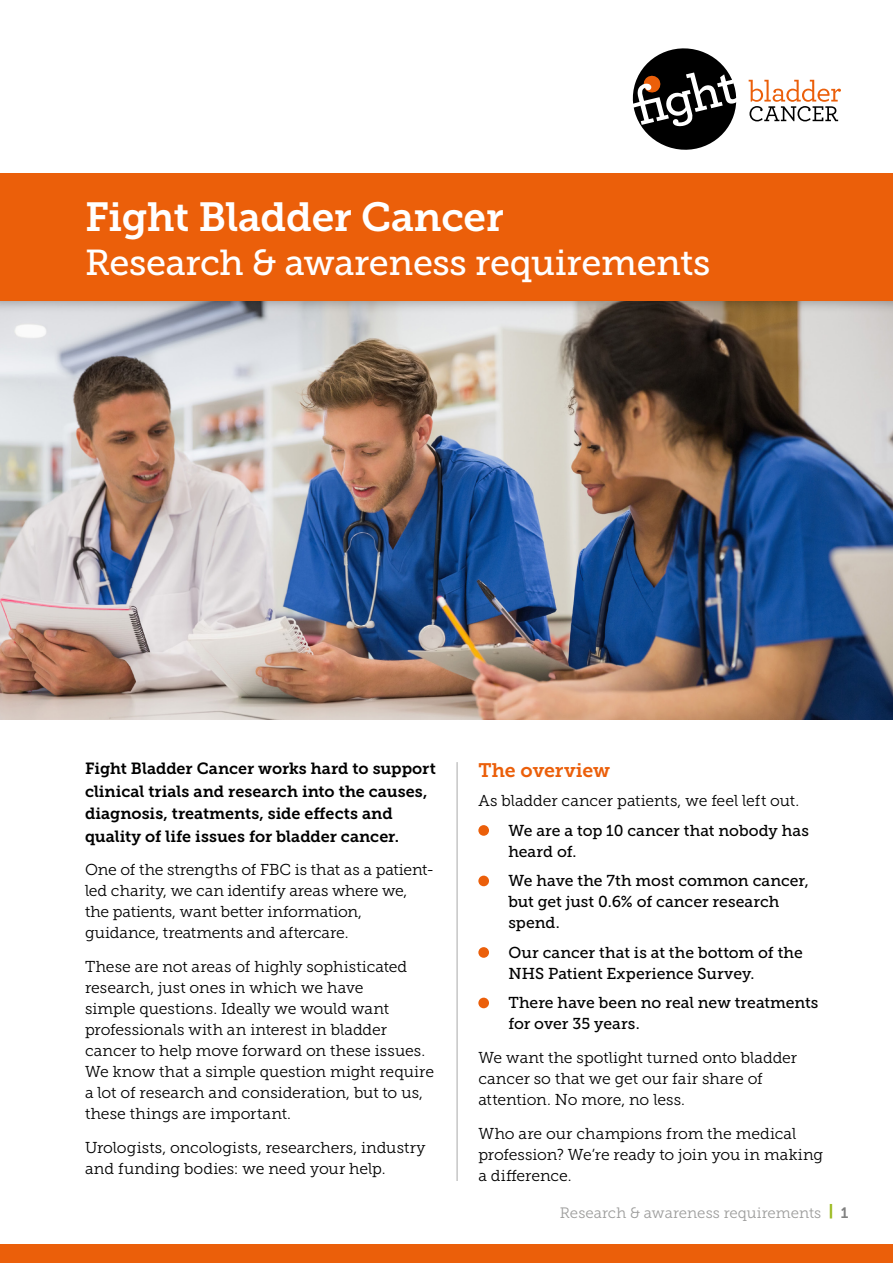
<style>
.page{position:relative;width:893px;height:1263px;background:#fff}
.page>*{position:absolute;margin:0;border:0;box-sizing:border-box;transform-origin:0 0}
.t1{font:40.5px "Museo Slab 700";letter-spacing:-.01em;color:#fff}
.t2{font:36px "Museo Slab 500";letter-spacing:-.01em;color:#fff}
.t3{font:19.5px "Museo Slab 700";letter-spacing:-.005em;color:#eb5f0a}
.t4{font:16.2px/22.5px "Museo Slab 700";color:#000}
.t5{font:15.75px/21px "Museo Slab 300";letter-spacing:-.005em;color:#000}
.t6{font:15.75px/21px "Museo Slab 500";color:#000}
.t7{font:15px "Museo Slab 300";color:#9d9d9c}
.s1{font-family:"Museo Slab 900";color:#9bba1f}
.s2{font-family:"Museo Slab 700";color:#808080}
</style>
<div class="page">
<div style="left:0;top:1244px;width:893px;height:19px;background:#eb5f0a"></div>
<img style="left:0;top:313px;width:893px;height:407px">
<div style="left:0;top:176px;width:893px;height:137px;background:#000;opacity:.4"></div>
<div style="left:0;top:173px;width:893px;height:128px;background:#eb5f0a"></div>
<div style="left:478px;top:825px;width:11px;height:11px;background:#eb5f0a;border-radius:50%"></div>
<div style="left:478px;top:876px;width:11px;height:10px;background:#eb5f0a;border-radius:50%"></div>
<div style="left:478px;top:947px;width:11px;height:11px;background:#eb5f0a;border-radius:50%"></div>
<div style="left:478px;top:998px;width:11px;height:10px;background:#eb5f0a;border-radius:50%"></div>
<svg style="left:749px;top:80px;width:92px;height:41px"></svg>
<svg style="left:632px;top:48px;width:105px;height:102px"></svg>
<hr style="left:456px;top:762px;width:2px;height:419px;background:#c6c6c6">
<h1 class="t1" style="left:85px;top:194px;width:420px">Fight Bladder Cancer</h1>
<h2 class="t2" style="left:85px;top:242px;width:627px">Research &amp; awareness requirements</h2>
<p class="t4" style="left:85px;top:757px;width:352px">Fight Bladder Cancer works hard to support clinical trials and research into the causes, diagnosis, treatments, side effects and quality of life issues for bladder cancer.</p>
<p class="t5" style="left:85px;top:860px;width:351px">One of the strengths of FBC is that as a patient&shy;led charity, we can identify areas where we, the patients, want better information, guidance, treatments and aftercare.</p>
<p class="t5" style="left:85px;top:956px;width:351px">These are not areas of highly sophisticated research, just ones in which we have<br>simple questions. Ideally we would want professionals with an interest in bladder cancer to help move forward on these issues.<br>We know that a simple question might require a lot of research and consideration, but to us, these things are important.</p>
<p class="t5" style="left:85px;top:1137px;width:342px">Urologists, oncologists, researchers, industry and funding bodies: we need your help.</p>
<p class="t3" style="left:478px;top:759px;width:133px">The overview</p>
<p class="t5" style="left:478px;top:790px;width:322px">As bladder cancer patients, we feel left out.</p>
<p class="t6" style="left:508px;top:820px;width:302px">We are a top 10 cancer that nobody has heard of.</p>
<p class="t6" style="left:508px;top:870px;width:302px">We have the 7th most common cancer, but get just 0.6% of cancer research spend.</p>
<p class="t6" style="left:508px;top:942px;width:296px">Our cancer that is at the bottom of the<br>NHS Patient Experience Survey.</p>
<p class="t6" style="left:508px;top:992px;width:312px">There have been no real new treatments for over 35 years.</p>
<p class="t5" style="left:478px;top:1047px;width:320px">We want the spotlight turned onto bladder cancer so that we get our fair share of attention. No more, no less.</p>
<p class="t5" style="left:478px;top:1123px;width:346px">Who are our champions from the medical profession? We’re ready to join you in making a difference.</p>
<p class="t7" style="left:560px;top:1204px;width:290px">Research &amp; awareness requirements <span class="s1">|</span> <span class="s2">1</span></p>
</div>
